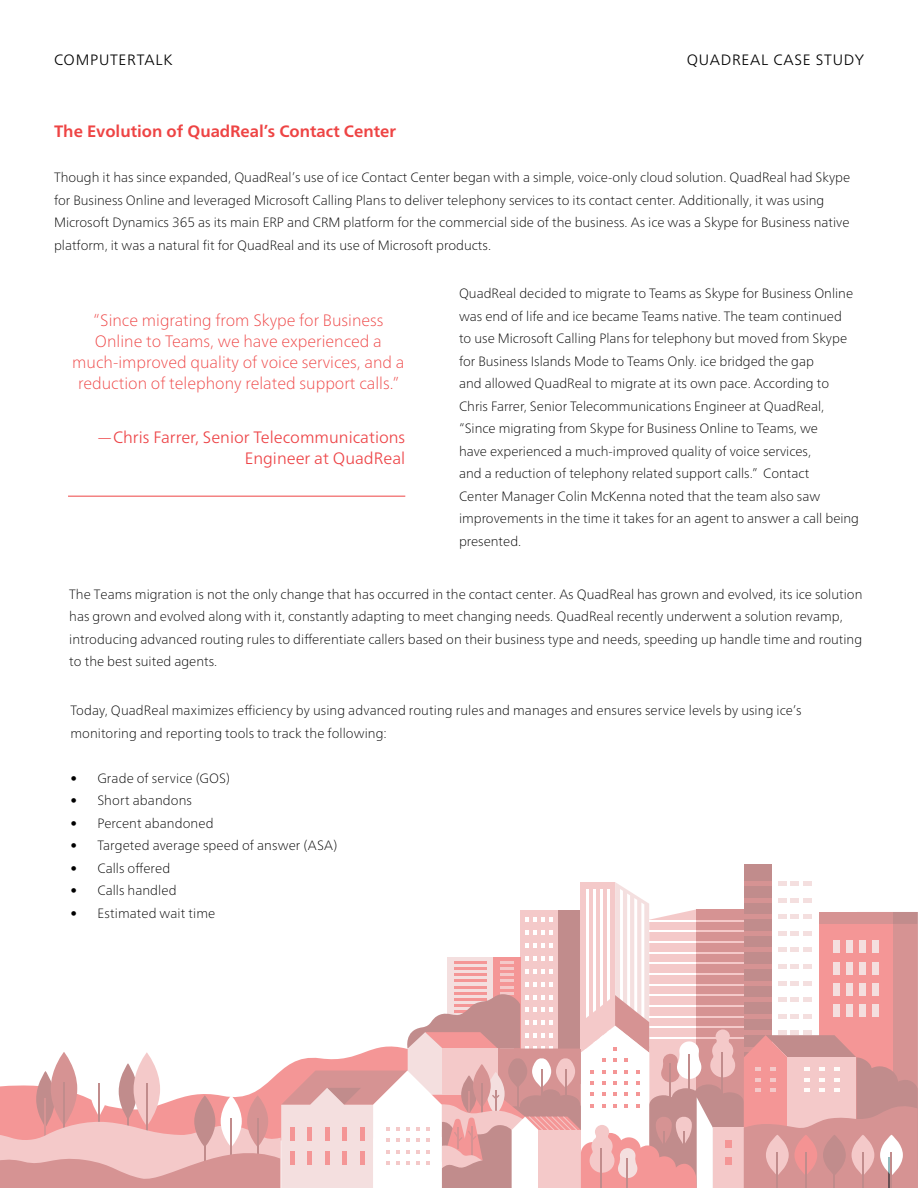
<style>
.page{position:relative;width:918px;height:1188px;background:#fff}
.page>*{position:absolute;margin:0;border:0;box-sizing:border-box;transform-origin:0 0}
.t1{font:100 16.5px/21px "Frutiger Neue LT Pro";color:#e44;text-align:center}
.t2{font:300 16.5px/21px "Frutiger Neue LT Pro";color:#ed4245;text-align:right}
.t3{font:700 16.5px "Frutiger Neue LT Pro";color:#e44}
.t4{font:300 15px "Frutiger Neue LT Pro";letter-spacing:.05em;color:#000}
.t5{font:100 13.5px/22.5px "Frutiger Neue LT Pro";color:#000}
</style>
<div class="page">
<svg style="left:0;top:864px;width:918px;height:324px"></svg>
<hr style="left:68px;top:496px;width:337px;height:1px;background:#e44">
<p class="t4" style="left:54px;top:51px;width:120px">COMPUTERTALK</p>
<p class="t4" style="left:687px;top:51px;width:179px">QUADREAL CASE STUDY</p>
<p class="t3" style="left:54px;top:122px;width:343px">The Evolution of QuadReal’s Contact Center</p>
<p class="t5" style="left:54px;top:166px;width:798px">Though it has since expanded, QuadReal’s use of ice Contact Center began with a simple, voice-only cloud solution. QuadReal had Skype for Business Online and leveraged Microsoft Calling Plans to deliver telephony services to its contact center. Additionally, it was using Microsoft Dynamics 365 as its main ERP and CRM platform for the commercial side of the business. As ice was a Skype for Business native platform, it was a natural fit for QuadReal and its use of Microsoft products.</p>
<p class="t5" style="left:459px;top:282px;width:402px">QuadReal decided to migrate to Teams as Skype for Business Online was end of life and ice became Teams native. The team continued<br>to use Microsoft Calling Plans for telephony but moved from Skype for Business Islands Mode to Teams Only. ice bridged the gap<br>and allowed QuadReal to migrate at its own pace. According to Chris Farrer, Senior Telecommunications Engineer at QuadReal, “Since migrating from Skype for Business Online to Teams, we<br>have experienced a much-improved quality of voice services,<br>and a reduction of telephony related support calls.” Contact<br>Center Manager Colin McKenna noted that the team also saw improvements in the time it takes for an agent to answer a call being presented.</p>
<p class="t5" style="left:69px;top:582px;width:795px">The Teams migration is not the only change that has occurred in the contact center. As QuadReal has grown and evolved, its ice solution has grown and evolved along with it, constantly adapting to meet changing needs. QuadReal recently underwent a solution revamp, introducing advanced routing rules to differentiate callers based on their business type and needs, speeding up handle time and routing to the best suited agents.</p>
<p class="t5" style="left:70px;top:699px;width:733px">Today, QuadReal maximizes efficiency by using advanced routing rules and manages and ensures service levels by using ice’s monitoring and reporting tools to track the following:</p>
<p class="t5" style="left:70px;top:767px;width:161px">• Grade of service (GOS)</p>
<p class="t5" style="left:70px;top:789px;width:123px">• Short abandons</p>
<p class="t5" style="left:70px;top:812px;width:145px">• Percent abandoned</p>
<p class="t5" style="left:70px;top:834px;width:269px">• Targeted average speed of answer (ASA)</p>
<p class="t5" style="left:70px;top:857px;width:101px">• Calls offered</p>
<p class="t5" style="left:70px;top:879px;width:108px">• Calls handled</p>
<p class="t5" style="left:70px;top:902px;width:147px">• Estimated wait time</p>
<p class="t1" style="left:72px;top:310px;width:334px">“Since migrating from Skype for Business Online to Teams, we have experienced a much-improved quality of voice services, and a reduction of telephony related support calls.”</p>
<p class="t2" style="left:97px;top:427px;width:310px">—Chris Farrer, Senior Telecommunications<br>Engineer at QuadReal</p>
</div>
